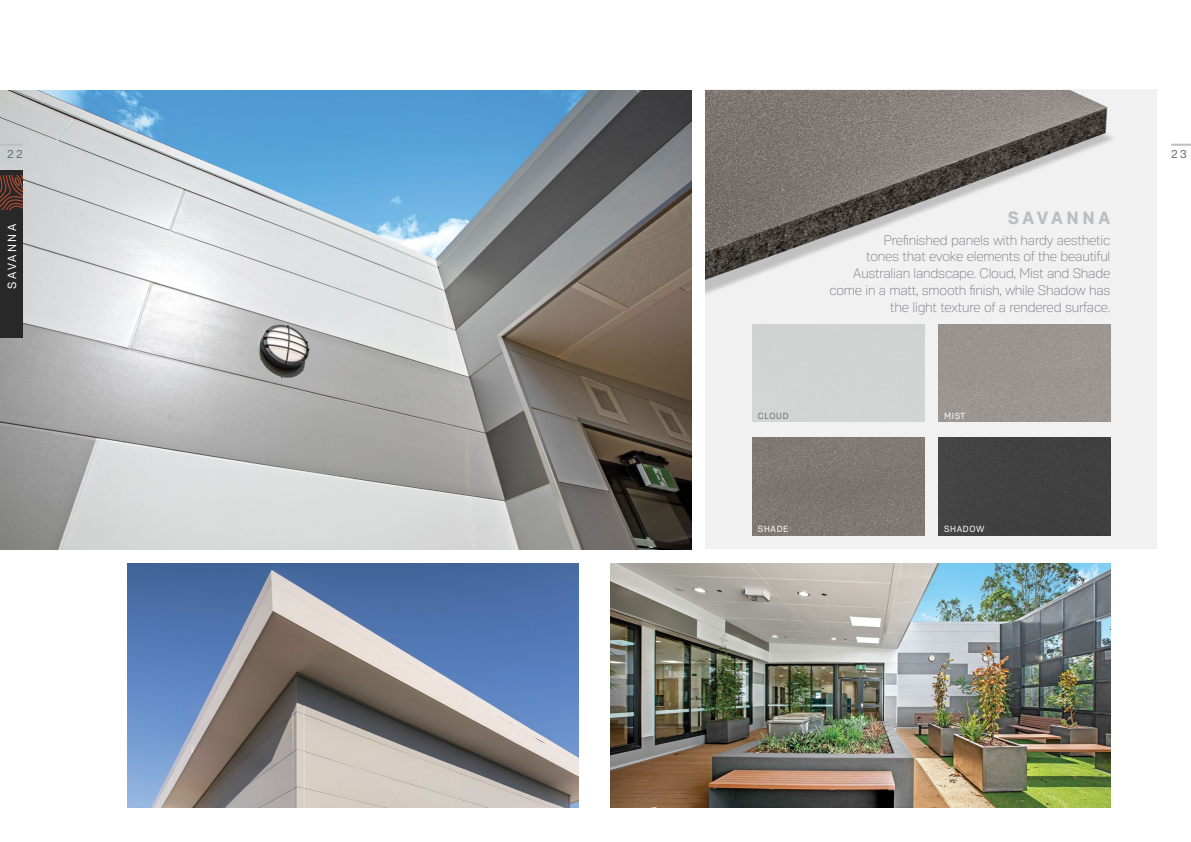
<style>
.page{position:relative;width:1191px;height:842px;background:#fff}
.page>*{position:absolute;margin:0;border:0;box-sizing:border-box;transform-origin:0 0}
.t1{font:700 18px "Crique Grotesk";letter-spacing:.195em;color:#bcbec0}
.t2{font:100 14px/16.8px "Crique Grotesk";letter-spacing:-.015em;color:#6d6e71;text-align:right}
.t3{font:12px "Crique Grotesk";letter-spacing:.2em;color:#fff}
.t4{font:12px "Crique Grotesk";color:#6d6e71}
.t5{font:9px "Crique Grotesk";letter-spacing:.075em;color:#fff}
.t6{font:9px "Crique Grotesk";letter-spacing:.075em;color:#6d6e71}
</style>
<div class="page">
<img style="left:0;top:90px;width:691px;height:459px">
<div style="left:0;top:170px;width:23px;height:168px;background:#292829"></div>
<svg style="left:0;top:176px;width:23px;height:34px"></svg>
<svg style="left:705px;top:89px;width:452px;height:460px;fill:#f1f1f2"></svg>
<img style="left:752px;top:438px;width:172px;height:97px">
<div style="left:938px;top:438px;width:172px;height:97px;background:#414141"></div>
<div style="left:938px;top:325px;width:172px;height:97px;background:#9a9591"></div>
<img style="left:705px;top:90px;width:408px;height:205px">
<img style="left:127px;top:563px;width:451px;height:245px">
<hr style="left:0;top:144px;width:23px;height:2px;background:#bcbec0">
<hr style="left:1171px;top:144px;width:20px;height:2px;background:#bcbec0">
<img style="left:610px;top:563px;width:500px;height:245px">
<p class="t4" style="left:7px;top:148px;width:17px">22</p>
<p class="t4" style="left:1171px;top:148px;width:17px">23</p>
<p class="t3" style="left:5px;top:289px;width:66px;rotate:-90deg">SAVANNA</p>
<p class="t6" style="left:758px;top:411px;width:32px">CLOUD</p>
<p class="t1" style="left:1007px;top:208px;width:104px">SAVANNA</p>
<p class="t2" style="left:829px;top:231px;width:282px">Prefinished panels with hardy aesthetic<br>tones that evoke elements of the beautiful Australian landscape. Cloud, Mist and Shade come in a matt, smooth finish, while Shadow has the light texture of a rendered surface.</p>
<p class="t5" style="left:944px;top:411px;width:23px">MIST</p>
<p class="t5" style="left:758px;top:524px;width:32px">SHADE</p>
<p class="t5" style="left:944px;top:524px;width:42px">SHADOW</p>
</div>
